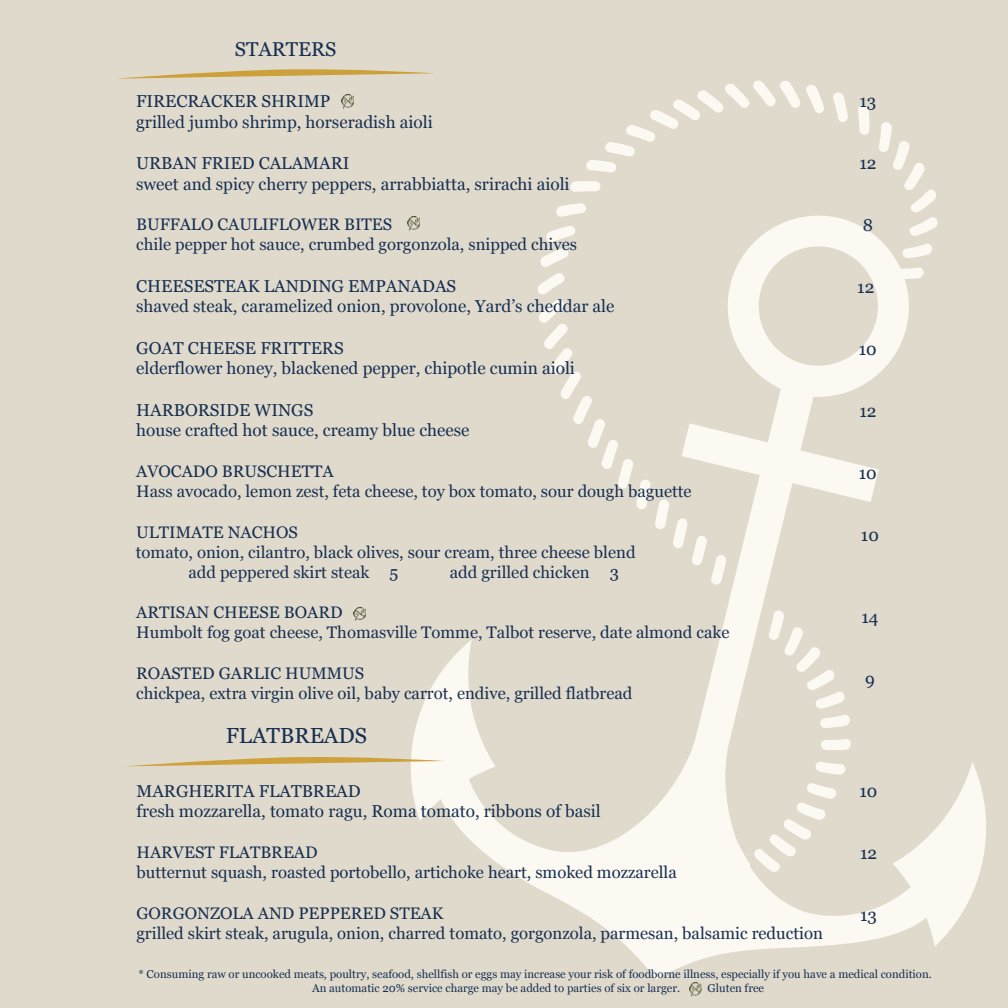
<style>
.page{position:relative;width:1008px;height:1008px;background:#e0dacd}
.page>*{position:absolute;margin:0;border:0;box-sizing:border-box;transform-origin:0 0}
.t1{font:21.8px "Vani";color:#172f50}
.t2{font:20px "Vani";color:#162f50}
.t3{font:17.2px/20.6px "Vani";color:#162f50}
.t4{font:17.2px/20.6px "Vani";color:#172f50}
.t5{font:16.8px/20px "Vani";color:#172f50}
.t6{font:11.4px/13.6px "Vani";color:#162f50}
.t7{font:11.4px "Vani";color:#172f50}
</style>
<div class="page">
<svg style="left:879px;top:122px;width:57px;height:84px"></svg>
<svg style="left:858px;top:105px;width:12px;height:30px"></svg>
<svg style="left:833px;top:92px;width:15px;height:30px"></svg>
<svg style="left:586px;top:80px;width:238px;height:93px"></svg>
<svg style="left:570px;top:181px;width:30px;height:11px"></svg>
<svg style="left:562px;top:203px;width:23px;height:3px"></svg>
<svg style="left:411px;top:206px;width:575px;height:774px"></svg>
<svg style="left:116px;top:69px;width:318px;height:10px"></svg>
<svg style="left:131px;top:756px;width:313px;height:10px"></svg>
<img style="left:341px;top:95px;width:13px;height:14px">
<img style="left:407px;top:217px;width:13px;height:15px">
<img style="left:689px;top:983px;width:13px;height:14px">
<img style="left:353px;top:608px;width:13px;height:13px">
<p class="t2" style="left:235px;top:37px;width:103px">STARTERS</p>
<p class="t3" style="left:136px;top:91px;width:298px">FIRECRACKER SHRIMP<br>grilled jumbo shrimp, horseradish aioli</p>
<p class="t3" style="left:136px;top:153px;width:435px">URBAN FRIED CALAMARI<br>sweet and spicy cherry peppers, arrabbiatta, srirachi aioli</p>
<p class="t5" style="left:136px;top:215px;width:442px">BUFFALO CAULIFLOWER BITES<br>chile pepper hot sauce, crumbed gorgonzola, snipped chives</p>
<p class="t3" style="left:136px;top:275px;width:480px">CHEESESTEAK LANDING EMPANADAS<br>shaved steak, caramelized onion, provolone, Yard’s cheddar ale</p>
<p class="t3" style="left:136px;top:337px;width:440px">GOAT CHEESE FRITTERS<br>elderflower honey, blackened pepper, chipotle cumin aioli</p>
<p class="t3" style="left:136px;top:399px;width:335px">HARBORSIDE WINGS<br>house crafted hot sauce, creamy blue cheese</p>
<p class="t5" style="left:136px;top:461px;width:557px">AVOCADO BRUSCHETTA<br>Hass avocado, lemon zest, feta cheese, toy box tomato, sour dough baguette</p>
<p class="t5" style="left:136px;top:522px;width:163px">ULTIMATE NACHOS</p>
<p class="t5" style="left:136px;top:542px;width:501px">tomato, onion, cilantro, black olives, sour cream, three cheese blend</p>
<p class="t5" style="left:188px;top:562px;width:211px">add peppered skirt steak 5</p>
<p class="t5" style="left:450px;top:562px;width:171px">add grilled chicken 3</p>
<p class="t5" style="left:136px;top:603px;width:595px">ARTISAN CHEESE BOARD<br>Humbolt fog goat cheese, Thomasville Tomme, Talbot reserve, date almond cake</p>
<p class="t5" style="left:136px;top:663px;width:498px">ROASTED GARLIC HUMMUS<br>chickpea, extra virgin olive oil, baby carrot, endive, grilled flatbread</p>
<p class="t1" style="left:226px;top:722px;width:143px">FLATBREADS</p>
<p class="t4" style="left:136px;top:780px;width:466px">MARGHERITA FLATBREAD<br>fresh mozzarella, tomato ragu, Roma tomato, ribbons of basil</p>
<p class="t5" style="left:136px;top:842px;width:542px">HARVEST FLATBREAD<br>butternut squash, roasted portobello, artichoke heart, smoked mozzarella</p>
<p class="t5" style="left:136px;top:903px;width:688px">GORGONZOLA AND PEPPERED STEAK<br>grilled skirt steak, arugula, onion, charred tomato, gorgonzola, parmesan, balsamic reduction</p>
<p class="t3" style="left:859px;top:91px;width:18px">13</p>
<p class="t3" style="left:859px;top:153px;width:19px">12</p>
<p class="t3" style="left:863px;top:215px;width:12px">8</p>
<p class="t3" style="left:857px;top:277px;width:19px">12</p>
<p class="t3" style="left:859px;top:339px;width:19px">10</p>
<p class="t3" style="left:859px;top:401px;width:19px">12</p>
<p class="t3" style="left:859px;top:462px;width:19px">10</p>
<p class="t3" style="left:861px;top:524px;width:19px">10</p>
<p class="t3" style="left:861px;top:607px;width:19px">14</p>
<p class="t3" style="left:865px;top:669px;width:11px">9</p>
<p class="t3" style="left:860px;top:781px;width:19px">10</p>
<p class="t3" style="left:860px;top:843px;width:19px">12</p>
<p class="t3" style="left:860px;top:905px;width:18px">13</p>
<p class="t6" style="left:312px;top:967px;width:621px;text-indent:-174px">* Consuming raw or uncooked meats, poultry, seafood, shellfish or eggs may increase your risk of foodborne illness, especially if you have a medical condition.<br>An automatic 20% service charge may be added to parties of six or larger.</p>
<p class="t7" style="left:708px;top:981px;width:58px">Gluten free</p>
</div>
